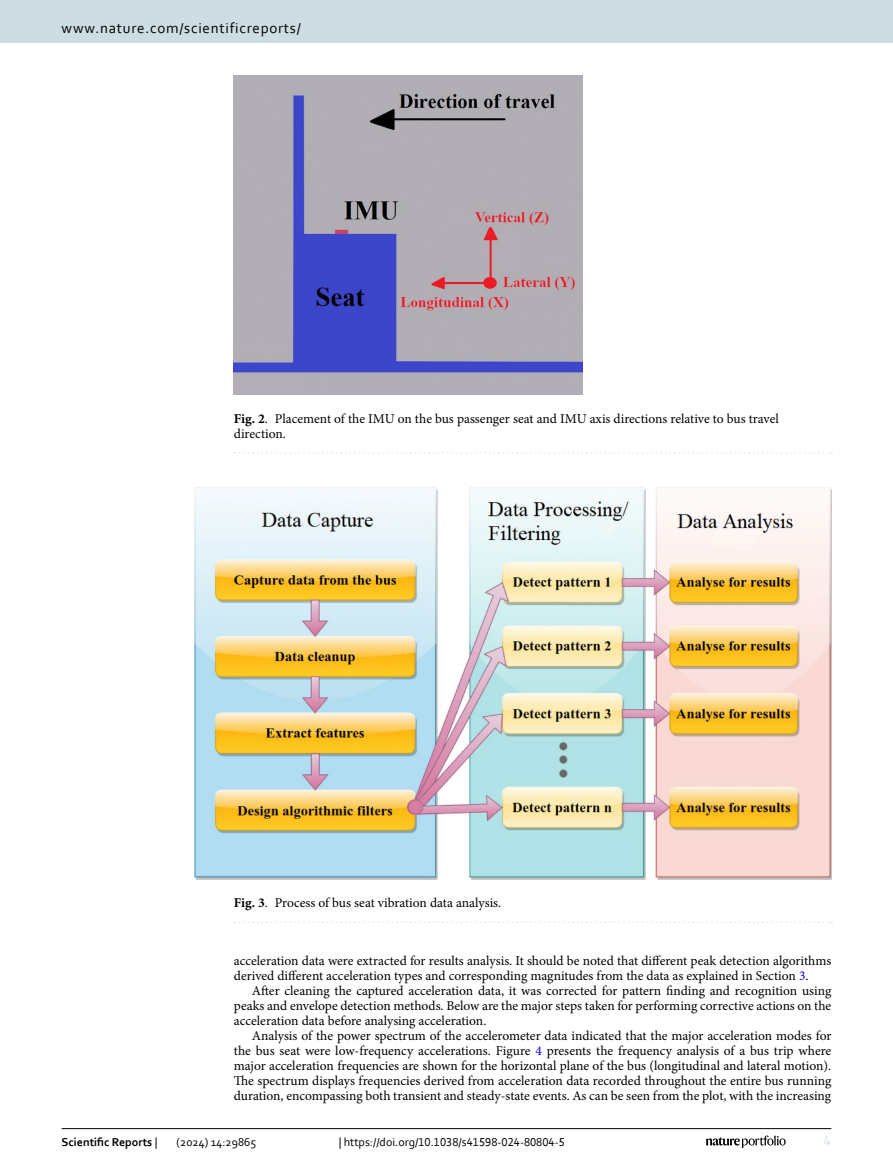
<style>
.page{position:relative;width:893px;height:1174px;background:#fff}
.page>*{position:absolute;margin:0;border:0;box-sizing:border-box;transform-origin:0 0}
.t1{font:15px "Corbel";letter-spacing:.05em;color:#000}
.t2{font:15px "Corbel";color:#d9e4eb}
.Body_Text_Indent{font:13.5px/15px "Minion Pro";color:#000;text-align:justify}
.Body_Text{font:13.5px/15px "Minion Pro";color:#000}
.Figure_Caption{font:13.5px/15px "Minion Pro";color:#000}
.t3{font:12px "Corbel";color:#000}
.t4{font:700 12px "Corbel";color:#000}
.s1{font-weight:700}
.s2{color:#00f}
.s3{font-weight:400}
</style>
<div class="page">
<img style="left:194px;top:487px;width:637px;height:392px">
<svg style="left:235px;top:921px;width:597px;height:2px"></svg>
<img style="left:234px;top:76px;width:348px;height:319px">
<svg style="left:235px;top:452px;width:597px;height:1px"></svg>
<hr style="left:62px;top:1128px;width:769px;height:1px;background:#000">
<svg style="left:706px;top:1135px;width:80px;height:12px"></svg>
<div style="left:0;top:0;width:893px;height:43px;background:#cedde4"></div>
<p class="t1" style="left:62px;top:18px;width:241px">www.nature.com/scientificreports/</p>
<p class="Figure_Caption" style="left:234px;top:411px;width:546px"><span class="s1">Fig. 2</span>. Placement of the IMU on the bus passenger seat and IMU axis directions relative to bus travel direction.</p>
<p class="Figure_Caption" style="left:234px;top:895px;width:269px"><span class="s1">Fig. 3</span>. Process of bus seat vibration data analysis.</p>
<p class="Body_Text" style="left:234px;top:953px;width:599px">acceleration data were extracted for results analysis. It should be noted that different peak detection algorithms derived different acceleration types and corresponding magnitudes from the data as explained in Section <span class="s2">3</span>.</p>
<p class="Body_Text_Indent" style="left:234px;top:983px;width:599px;text-indent:18px">After cleaning the captured acceleration data, it was corrected for pattern finding and recognition using peaks and envelope detection methods. Below are the major steps taken for performing corrective actions on the acceleration data before analysing acceleration.</p>
<p class="Body_Text_Indent" style="left:234px;top:1028px;width:599px;text-indent:18px">Analysis of the power spectrum of the accelerometer data indicated that the major acceleration modes for the bus seat were low-frequency accelerations. Figure <span class="s2">4</span> presents the frequency analysis of a bus trip where major acceleration frequencies are shown for the horizontal plane of the bus (longitudinal and lateral motion).<br>The spectrum displays frequencies derived from acceleration data recorded throughout the entire bus running duration, encompassing both transient and steady-state events. As can be seen from the plot, with the increasing</p>
<p class="t4" style="left:62px;top:1134px;width:97px">Scientific Reports <span class="s3">|</span></p>
<p class="t3" style="left:177px;top:1134px;width:81px">(2024) 14:29865</p>
<p class="t3" style="left:339px;top:1134px;width:228px">| https://doi.org/10.1038/s41598-024-80804-5</p>
<p class="t2" style="left:824px;top:1132px;width:9px">4</p>
</div>
